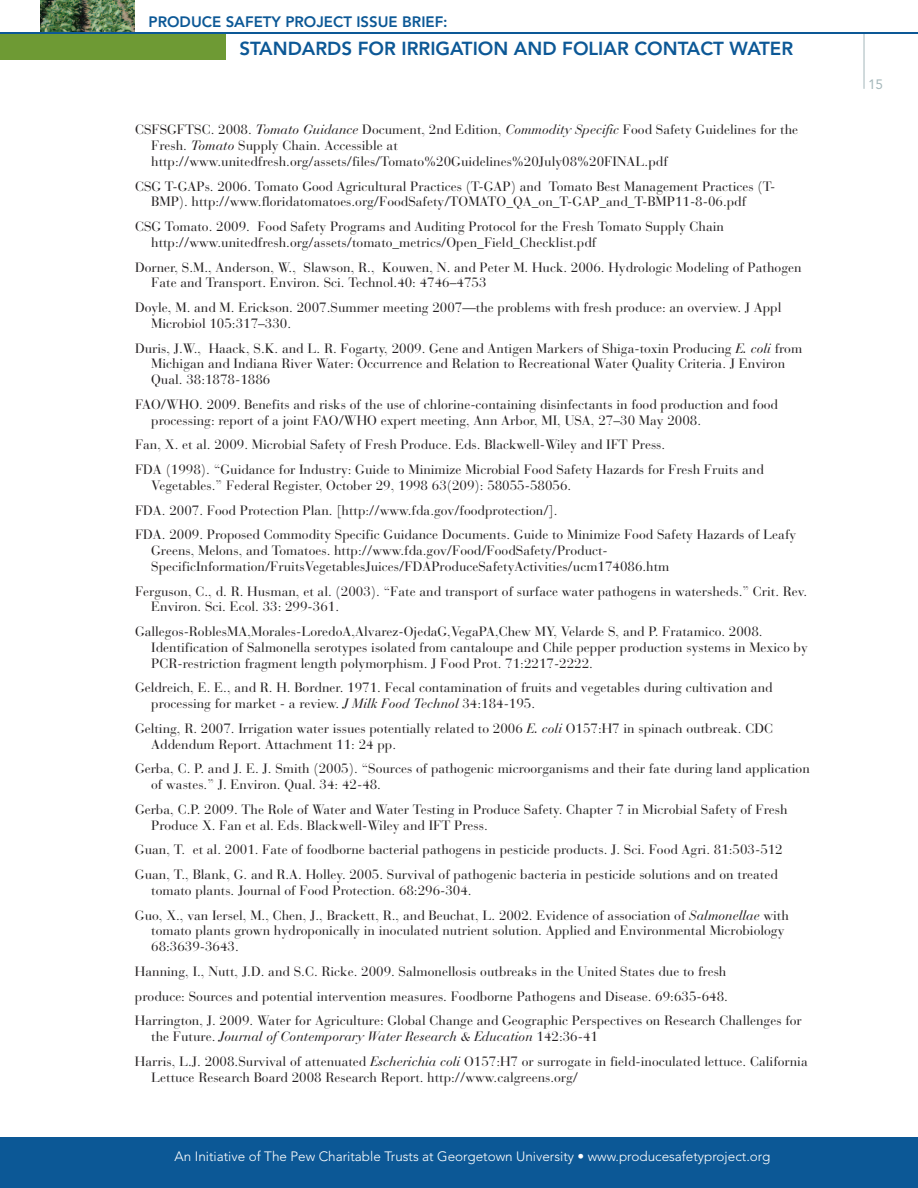
<style>
.page{position:relative;width:918px;height:1188px;background:#fff}
.page>*{position:absolute;margin:0;border:0;box-sizing:border-box;transform-origin:0 0}
.t1{font:800 18.75px "Avenir";color:#0c5896}
.t2{font:800 15px "Avenir";color:#0c5896}
.t3{font:13.5px/15.8px "Bauer Bodoni";color:#231f20}
.t4{font:300 13.5px "Avenir";color:#fff}
.t5{font:13.5px "Avenir";color:#a4b7ba}
.s1{font-style:italic}
</style>
<div class="page">
<img style="left:41px;top:0;width:94px;height:32px">
<hr style="left:864px;top:33px;width:1px;height:56px;background:#a4b7ba">
<div style="left:0;top:1137px;width:918px;height:51px;background:#0c5896"></div>
<hr style="left:0;top:32px;width:918px;height:2px;background:#0c5896">
<div style="left:0;top:34px;width:226px;height:25px;background:#6e9a34"></div>
<p class="t2" style="left:149px;top:16px;width:301px">PRODUCE SAFETY PROJECT ISSUE BRIEF:</p>
<h1 class="t1" style="left:239px;top:41px;width:555px">STANDARDS FOR IRRIGATION AND FOLIAR CONTACT WATER</h1>
<p class="t3" style="left:151px;top:124px;width:649px;text-indent:-16px">CSFSGFTSC. 2008. <span class="s1">Tomato Guidance</span> Document, 2nd Edition, <span class="s1">Commodity Specific</span> Food Safety Guidelines for the<br>Fresh. <span class="s1">Tomato</span> Supply Chain. Accessible at http://www.unitedfresh.org/assets/files/Tomato%20Guidelines%20July08%20FINAL.pdf</p>
<p class="t3" style="left:151px;top:180px;width:626px;text-indent:-16px">CSG T-GAPs. 2006. Tomato Good Agricultural Practices (T-GAP) and Tomato Best Management Practices (T-<br>BMP). http://www.floridatomatoes.org/FoodSafety/TOMATO_QA_on_T-GAP_and_T-BMP11-8-06.pdf</p>
<p class="t3" style="left:151px;top:220px;width:574px;text-indent:-16px">CSG Tomato. 2009. Food Safety Programs and Auditing Protocol for the Fresh Tomato Supply Chain http://www.unitedfresh.org/assets/tomato_metrics/Open_Field_Checklist.pdf</p>
<p class="t3" style="left:151px;top:261px;width:652px;text-indent:-16px">Dorner, S.M., Anderson, W., Slawson, R., Kouwen, N. and Peter M. Huck. 2006. Hydrologic Modeling of Pathogen<br>Fate and Transport. Environ. Sci. Technol.40: 4746–4753</p>
<p class="t3" style="left:151px;top:301px;width:632px;text-indent:-16px">Doyle, M. and M. Erickson. 2007.Summer meeting 2007—the problems with fresh produce: an overview. J Appl<br>Microbiol 105:317–330.</p>
<p class="t3" style="left:151px;top:342px;width:653px;text-indent:-16px">Duris, J.W., Haack, S.K. and L. R. Fogarty, 2009. Gene and Antigen Markers of Shiga-toxin Producing <span class="s1">E. coli</span> from<br>Michigan and Indiana River Water: Occurrence and Relation to Recreational Water Quality Criteria. J Environ<br>Qual. 38:1878-1886</p>
<p class="t3" style="left:151px;top:398px;width:628px;text-indent:-16px">FAO/WHO. 2009. Benefits and risks of the use of chlorine-containing disinfectants in food production and food processing: report of a joint FAO/WHO expert meeting, Ann Arbor, MI, USA, 27–30 May 2008.</p>
<p class="t3" style="left:135px;top:434px;width:630px;line-height:24.8px">Fan, X. et al. 2009. Microbial Safety of Fresh Produce. Eds. Blackwell-Wiley and IFT Press.<br>FDA (1998). “Guidance for Industry: Guide to Minimize Microbial Food Safety Hazards for Fresh Fruits and</p>
<p class="t3" style="left:135px;top:475px;width:663px;line-height:24.8px;text-indent:16px">Vegetables.” Federal Register, October 29, 1998 63(209): 58055-58056.<br>FDA. 2007. Food Protection Plan. [http://www.fda.gov/foodprotection/].<br>FDA. 2009. Proposed Commodity Specific Guidance Documents. Guide to Minimize Food Safety Hazards of Leafy</p>
<p class="t3" style="left:151px;top:544px;width:520px">Greens, Melons, and Tomatoes. http://www.fda.gov/Food/FoodSafety/Product-<br>SpecificInformation/FruitsVegetablesJuices/FDAProduceSafetyActivities/ucm174086.htm</p>
<p class="t3" style="left:151px;top:585px;width:657px;text-indent:-16px">Ferguson, C., d. R. Husman, et al. (2003). “Fate and transport of surface water pathogens in watersheds.” Crit. Rev.<br>Environ. Sci. Ecol. 33: 299-361.</p>
<p class="t3" style="left:151px;top:625px;width:658px;text-indent:-16px">Gallegos-RoblesMA,Morales-LoredoA,Alvarez-OjedaG,VegaPA,Chew MY, Velarde S, and P. Fratamico. 2008.<br>Identification of Salmonella serotypes isolated from cantaloupe and Chile pepper production systems in Mexico by<br>PCR-restriction fragment length polymorphism. J Food Prot. 71:2217-2222.</p>
<p class="t3" style="left:151px;top:682px;width:623px;text-indent:-16px">Geldreich, E. E., and R. H. Bordner. 1971. Fecal contamination of fruits and vegetables during cultivation and processing for market - a review. <span class="s1">J Milk Food Technol</span> 34:184-195.</p>
<p class="t3" style="left:151px;top:722px;width:624px;text-indent:-16px">Gelting, R. 2007. Irrigation water issues potentially related to 2006 <span class="s1">E. coli</span> O157:H7 in spinach outbreak. CDC<br>Addendum Report. Attachment 11: 24 pp.</p>
<p class="t3" style="left:151px;top:763px;width:660px;text-indent:-16px">Gerba, C. P. and J. E. J. Smith (2005). “Sources of pathogenic microorganisms and their fate during land application of wastes.” J. Environ. Qual. 34: 42-48.</p>
<p class="t3" style="left:151px;top:803px;width:638px;text-indent:-16px">Gerba, C.P. 2009. The Role of Water and Water Testing in Produce Safety. Chapter 7 in Microbial Safety of Fresh<br>Produce X. Fan et al. Eds. Blackwell-Wiley and IFT Press.</p>
<p class="t3" style="left:135px;top:839px;width:649px;line-height:24.8px">Guan, T. et al. 2001. Fate of foodborne bacterial pathogens in pesticide products. J. Sci. Food Agri. 81:503-512<br>Guan, T., Blank, G. and R.A. Holley. 2005. Survival of pathogenic bacteria in pesticide solutions and on treated</p>
<p class="t3" style="left:135px;top:880px;width:655px;line-height:24.8px;text-indent:16px">tomato plants. Journal of Food Protection. 68:296-304.<br>Guo, X., van Iersel, M., Chen, J., Brackett, R., and Beuchat, L. 2002. Evidence of association of <span class="s1">Salmonellae</span> with</p>
<p class="t3" style="left:151px;top:925px;width:635px">tomato plants grown hydroponically in inoculated nutrient solution. Applied and Environmental Microbiology<br>68:3639-3643.</p>
<p class="t3" style="left:135px;top:961px;width:668px;line-height:24.8px">Hanning, I., Nutt, J.D. and S.C. Ricke. 2009. Salmonellosis outbreaks in the United States due to fresh<br>produce: Sources and potential intervention measures. Foodborne Pathogens and Disease. 69:635-648.<br>Harrington, J. 2009. Water for Agriculture: Global Change and Geographic Perspectives on Research Challenges for</p>
<p class="t3" style="left:135px;top:1026px;width:674px;line-height:24.8px;text-indent:16px">the Future. <span class="s1">Journal of Contemporary Water Research &amp; Education</span> 142:36-41<br>Harris, L.J. 2008.Survival of attenuated <span class="s1">Escherichia coli</span> O157:H7 or surrogate in field-inoculated lettuce. California</p>
<p class="t3" style="left:151px;top:1071px;width:428px">Lettuce Research Board 2008 Research Report. http://www.calgreens.org/</p>
<p class="t4" style="left:175px;top:1150px;width:597px">An Initiative of The Pew Charitable Trusts at Georgetown University • www.producesafetyproject.org</p>
<p class="t5" style="left:868px;top:79px;width:16px">15</p>
</div>
